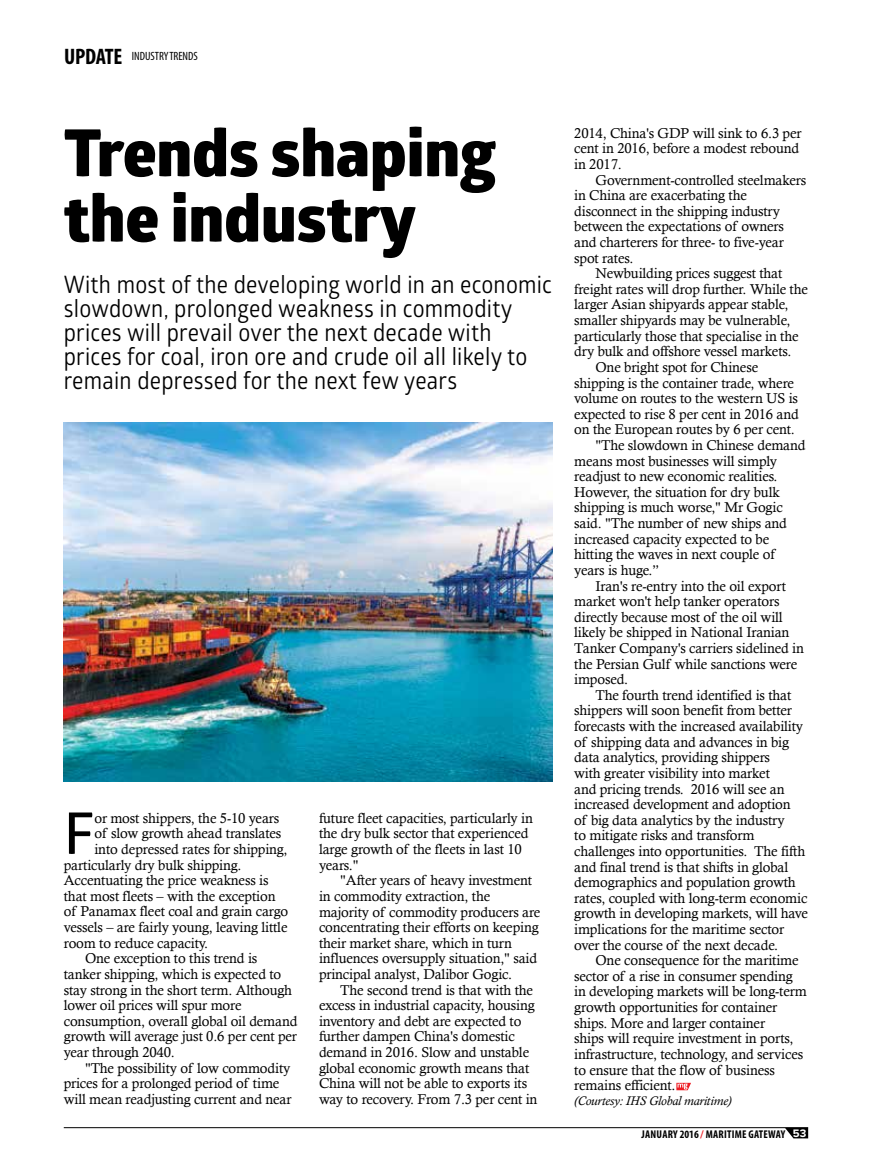
<style>
.page{position:relative;width:872px;height:1170px;background:#fff}
.page>*{position:absolute;margin:0;border:0;box-sizing:border-box;transform-origin:0 0}
.t1{font:800 65.25px/65.2px "Glober";color:#000}
.t2{font:600 57.6px "Glober";color:#000}
.t3{font:24px/24px "Glober";letter-spacing:.01em;color:#000;scale:.92 1}
.t4{font:700 condensed 22.5px "Myriad Pro";color:#000}
.t5{font:14.25px/15.6px "Calisto";letter-spacing:-.01em;color:#000}
.t6{font:italic 12.75px "Calisto";letter-spacing:-.01em;color:#000}
.t7{font:condensed 12px "Myriad Pro";color:#000}
.t8{font:700 condensed 11.25px "Myriad Pro";letter-spacing:.02em;color:#000}
.s1{color:#ed1d24}
.s2{font-family:"Proxima Nova";font-stretch:normal;color:#fff}
</style>
<div class="page">
<img style="left:64px;top:423px;width:489px;height:358px">
<svg style="left:676px;top:1082px;width:15px;height:8px"></svg>
<hr style="left:64px;top:1127px;width:744px;height:1px;background:#000">
<svg style="left:785px;top:1127px;width:23px;height:11px"></svg>
<h3 class="t4" style="left:64px;top:42px;width:31px">UPDATE</h3>
<p class="t7" style="left:132px;top:49px;width:44px">INDUSTRYTRENDS</p>
<h1 class="t1" style="left:64px;top:120px;width:434px">Trends shaping the industry</h1>
<h3 class="t3" style="left:64px;top:271px;width:532px">With most of the developing world in an economic slowdown, prolonged weakness in commodity prices will prevail over the next decade with prices for coal, iron ore and crude oil all likely to remain depressed for the next few years</h3>
<h2 class="t2" style="left:64px;top:793px;width:32px">F</h2>
<p class="t5" style="left:94px;top:809px;width:186px">or most shippers, the 5-10 years</p>
<p class="t5" style="left:94px;top:825px;width:188px">of slow growth ahead translates</p>
<p class="t5" style="left:94px;top:841px;width:195px">into depressed rates for shipping,</p>
<p class="t5" style="left:64px;top:856px;width:179px">particularly dry bulk shipping.</p>
<p class="t5" style="left:64px;top:872px;width:206px">Accentuating the price weakness is</p>
<p class="t5" style="left:64px;top:887px;width:213px">that most fleets – with the exception</p>
<p class="t5" style="left:64px;top:903px;width:226px">of Panamax fleet coal and grain cargo</p>
<p class="t5" style="left:64px;top:919px;width:225px">vessels – are fairly young, leaving little</p>
<p class="t5" style="left:64px;top:934px;width:146px">room to reduce capacity.</p>
<p class="t5" style="left:85px;top:950px;width:174px">One exception to this trend is</p>
<p class="t5" style="left:64px;top:965px;width:219px">tanker shipping, which is expected to</p>
<p class="t5" style="left:64px;top:981px;width:230px">stay strong in the short term. Although</p>
<p class="t5" style="left:64px;top:997px;width:179px">lower oil prices will spur more</p>
<p class="t5" style="left:64px;top:1012px;width:235px">consumption, overall global oil demand</p>
<p class="t5" style="left:64px;top:1028px;width:235px">growth will average just 0.6 per cent per</p>
<p class="t5" style="left:64px;top:1044px;width:113px">year through 2040.</p>
<p class="t5" style="left:85px;top:1059px;width:207px">"The possibility of low commodity</p>
<p class="t5" style="left:64px;top:1075px;width:217px">prices for a prolonged period of time</p>
<p class="t5" style="left:64px;top:1090px;width:229px">will mean readjusting current and near</p>
<p class="t5" style="left:319px;top:810px;width:215px">future fleet capacities, particularly in the dry bulk sector that experienced large growth of the fleets in last 10 years."</p>
<p class="t5" style="left:319px;top:872px;width:223px;text-indent:21px">"After years of heavy investment in commodity extraction, the majority of commodity producers are concentrating their efforts on keeping their market share, which in turn influences oversupply situation," said principal analyst, Dalibor Gogic.</p>
<p class="t5" style="left:319px;top:981px;width:220px;text-indent:21px">The second trend is that with the excess in industrial capacity, housing inventory and debt are expected to further dampen China's domestic demand in 2016. Slow and unstable global economic growth means that China will not be able to exports its way to recovery. From 7.3 per cent in</p>
<p class="t5" style="left:574px;top:125px;width:229px">2014, China's GDP will sink to 6.3 per cent in 2016, before a modest rebound in 2017.</p>
<p class="t5" style="left:595px;top:172px;width:212px">Government-controlled steelmakers</p>
<p class="t5" style="left:574px;top:187px;width:174px">in China are exacerbating the</p>
<p class="t5" style="left:574px;top:203px;width:207px">disconnect in the shipping industry</p>
<p class="t5" style="left:574px;top:218px;width:211px">between the expectations of owners</p>
<p class="t5" style="left:574px;top:234px;width:211px">and charterers for three- to five-year</p>
<p class="t5" style="left:574px;top:250px;width:61px">spot rates.</p>
<p class="t5" style="left:595px;top:265px;width:188px">Newbuilding prices suggest that</p>
<p class="t5" style="left:574px;top:281px;width:235px">freight rates will drop further. While the</p>
<p class="t5" style="left:574px;top:296px;width:216px">larger Asian shipyards appear stable,</p>
<p class="t5" style="left:574px;top:312px;width:218px">smaller shipyards may be vulnerable,</p>
<p class="t5" style="left:574px;top:328px;width:226px">particularly those that specialise in the</p>
<p class="t5" style="left:574px;top:343px;width:219px">dry bulk and offshore vessel markets.</p>
<p class="t5" style="left:595px;top:359px;width:164px">One bright spot for Chinese</p>
<p class="t5" style="left:574px;top:375px;width:221px">shipping is the container trade, where</p>
<p class="t5" style="left:574px;top:390px;width:225px">volume on routes to the western US is</p>
<p class="t5" style="left:574px;top:406px;width:226px">expected to rise 8 per cent in 2016 and</p>
<p class="t5" style="left:574px;top:421px;width:222px">on the European routes by 6 per cent.</p>
<p class="t5" style="left:595px;top:437px;width:212px">"The slowdown in Chinese demand</p>
<p class="t5" style="left:574px;top:453px;width:204px">means most businesses will simply</p>
<p class="t5" style="left:574px;top:468px;width:205px">readjust to new economic realities.</p>
<p class="t5" style="left:574px;top:484px;width:207px">However, the situation for dry bulk</p>
<p class="t5" style="left:574px;top:499px;width:210px">shipping is much worse," Mr Gogic</p>
<p class="t5" style="left:574px;top:515px;width:214px">said. "The number of new ships and</p>
<p class="t5" style="left:574px;top:531px;width:196px">increased capacity expected to be</p>
<p class="t5" style="left:574px;top:546px;width:202px">hitting the waves in next couple of</p>
<p class="t5" style="left:574px;top:562px;width:86px">years is huge.”</p>
<p class="t5" style="left:595px;top:577px;width:192px">Iran's re-entry into the oil export</p>
<p class="t5" style="left:574px;top:593px;width:207px">market won't help tanker operators</p>
<p class="t5" style="left:574px;top:609px;width:210px">directly because most of the oil will</p>
<p class="t5" style="left:574px;top:624px;width:217px">likely be shipped in National Iranian</p>
<p class="t5" style="left:574px;top:640px;width:231px">Tanker Company's carriers sidelined in</p>
<p class="t5" style="left:574px;top:655px;width:224px">the Persian Gulf while sanctions were</p>
<p class="t5" style="left:574px;top:671px;width:56px">imposed.</p>
<p class="t5" style="left:595px;top:687px;width:197px">The fourth trend identified is that</p>
<p class="t5" style="left:574px;top:702px;width:219px">shippers will soon benefit from better</p>
<p class="t5" style="left:574px;top:718px;width:230px">forecasts with the increased availability</p>
<p class="t5" style="left:574px;top:733px;width:216px">of shipping data and advances in big</p>
<p class="t5" style="left:574px;top:749px;width:197px">data analytics, providing shippers</p>
<p class="t5" style="left:574px;top:765px;width:197px">with greater visibility into market</p>
<p class="t5" style="left:574px;top:780px;width:212px">and pricing trends. 2016 will see an</p>
<p class="t5" style="left:574px;top:796px;width:218px">increased development and adoption</p>
<p class="t5" style="left:574px;top:811px;width:212px">of big data analytics by the industry</p>
<p class="t5" style="left:574px;top:827px;width:182px">to mitigate risks and transform</p>
<p class="t5" style="left:574px;top:843px;width:232px">challenges into opportunities. The fifth</p>
<p class="t5" style="left:574px;top:858px;width:215px">and final trend is that shifts in global</p>
<p class="t5" style="left:574px;top:874px;width:223px">demographics and population growth</p>
<p class="t5" style="left:574px;top:889px;width:235px">rates, coupled with long-term economic</p>
<p class="t5" style="left:574px;top:905px;width:235px">growth in developing markets, will have</p>
<p class="t5" style="left:574px;top:921px;width:211px">implications for the maritime sector</p>
<p class="t5" style="left:574px;top:936px;width:205px">over the course of the next decade.</p>
<p class="t5" style="left:595px;top:952px;width:205px">One consequence for the maritime</p>
<p class="t5" style="left:574px;top:967px;width:220px">sector of a rise in consumer spending</p>
<p class="t5" style="left:574px;top:983px;width:234px">in developing markets will be long-term</p>
<p class="t5" style="left:574px;top:999px;width:204px">growth opportunities for container</p>
<p class="t5" style="left:574px;top:1014px;width:192px">ships. More and larger container</p>
<p class="t5" style="left:574px;top:1030px;width:221px">ships will require investment in ports,</p>
<p class="t5" style="left:574px;top:1045px;width:230px">infrastructure, technology, and services</p>
<p class="t5" style="left:574px;top:1061px;width:202px">to ensure that the flow of business</p>
<p class="t5" style="left:574px;top:1077px;width:103px">remains efficient.</p>
<p class="t6" style="left:574px;top:1093px;width:159px">(Courtesy: IHS Global maritime)</p>
<p class="t8" style="left:641px;top:1127px;width:166px">JANUARY 2016 <span class="s1">/</span> MARITIME GATEWAY <span class="s2">53</span></p>
</div>
